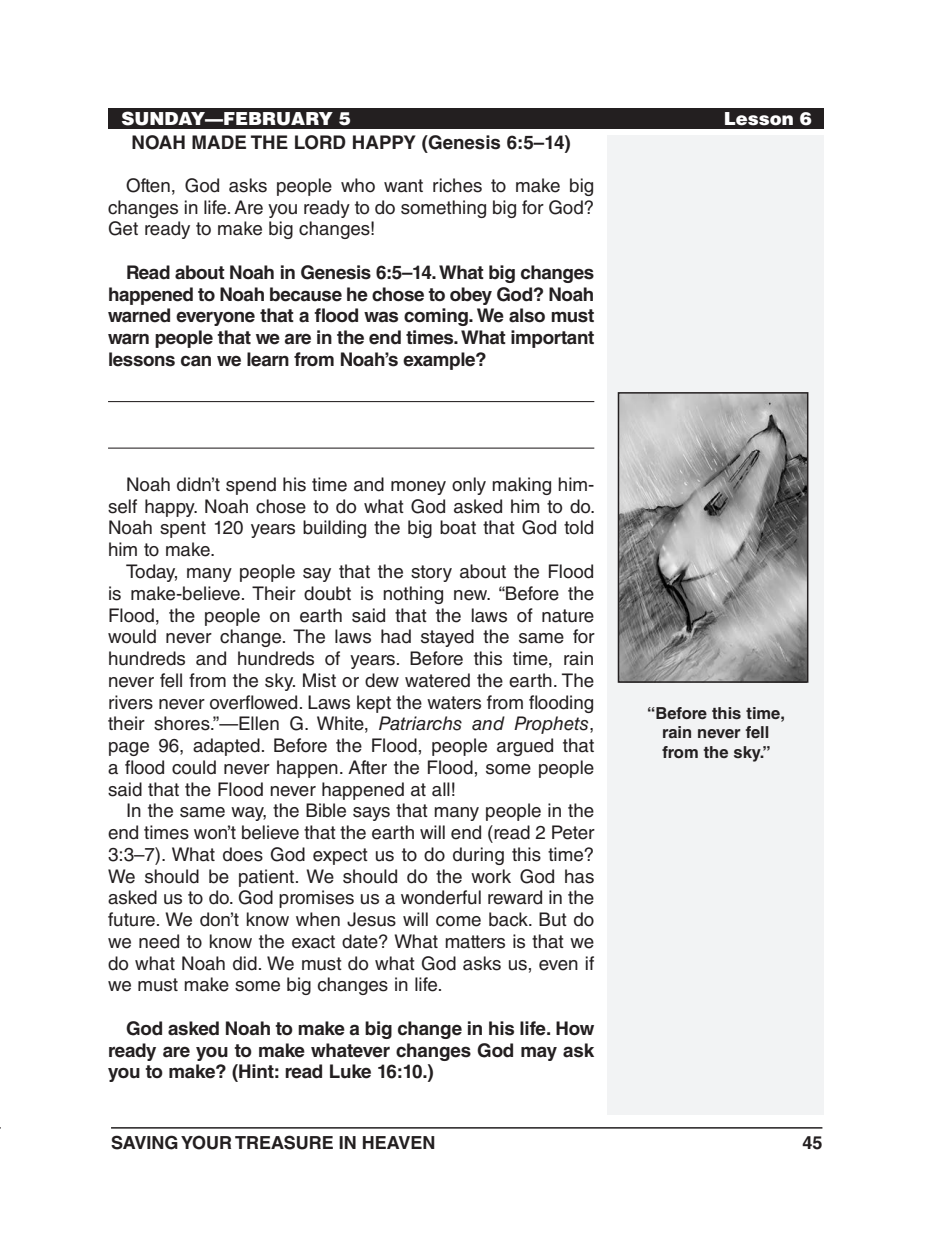
<style>
.page{position:relative;width:932px;height:1256px;background:#fff}
.page>*{position:absolute;margin:0;border:0;box-sizing:border-box;transform-origin:0 0}
.Body_Text{font:18.75px/21.8px "Helvetica LT Std";color:#231f20;text-align:justify}
.Body_Text_Bold_Space{font:700 18.75px/21.8px "Helvetica LT Std";letter-spacing:-.02em;color:#231f20;text-align:justify}
.Body_Text_Bold_Space-2{font:18.75px/21.8px "Helvetica LT Std";color:#231f20;text-align:justify}
.Body_Text_SpaceBefor{font:18.75px/21.8px "Helvetica LT Std";color:#231f20;text-align:justify}
.Subheadings{font:700 18.75px "Helvetica LT Std";color:#231f20}
.t1{font:700 18px "Helvetica LT Std";color:#231f20}
.Running_Head_-_Right{font:900 18px "Helvetica LT Std";color:#fff}
.Image_Captions{font:700 16.5px "Helvetica LT Std";color:#231f20}
.s1{font-style:italic}
</style>
<div class="page">
<hr style="left:111px;top:1127px;width:711px;height:1px;background:#231f20">
<div style="left:608px;top:135px;width:216px;height:979px;background:#f2f3f4"></div>
<div style="left:108px;top:108px;width:716px;height:20px;background:#231f20"></div>
<hr style="left:108px;top:401px;width:486px;height:1px;background:#231f20">
<hr style="left:108px;top:447px;width:486px;height:1px;background:#231f20">
<img style="left:620px;top:395px;width:185px;height:285px">
<div style="left:617px;top:392px;width:191px;height:291px;border:2px solid #231f20"></div>
<p class="Running_Head_-_Right" style="left:122px;top:106px;width:231px">SUNDAY—FEBRUARY 5</p>
<p class="Subheadings" style="left:132px;top:130px;width:440px">NOAH MADE THE LORD HAPPY (Genesis 6:5–14)</p>
<p class="Body_Text_SpaceBefor" style="left:108px;top:174px;width:487px;text-indent:18px">Often, God asks people who want riches to make big changes in life. Are you ready to do something big for God?<br>Get ready to make big changes!</p>
<p class="Body_Text_Bold_Space" style="left:108px;top:261px;width:488px;text-indent:18px">Read about Noah in Genesis 6:5–14. What big changes happened to Noah because he chose to obey God? Noah warned everyone that a flood was coming. We also must warn people that we are in the end times. What important lessons can we learn from Noah’s example?</p>
<p class="Body_Text_Bold_Space-2" style="left:108px;top:473px;width:489px;text-indent:18px">Noah didn’t spend his time and money only making him&shy;self happy. Noah chose to do what God asked him to do.<br>Noah spent 120 years building the big boat that God told him to make.</p>
<p class="Body_Text" style="left:108px;top:560px;width:488px;text-indent:18px">Today, many people say that the story about the Flood is make-believe. Their doubt is nothing new. “Before the Flood, the people on earth said that the laws of nature would never change. The laws had stayed the same for hundreds and hundreds of years. Before this time, rain never fell from the sky. Mist or dew watered the earth. The rivers never overflowed. Laws kept the waters from flooding their shores.”—Ellen G. White, <span class="s1">Patriarchs and Prophets</span>, page 96, adapted. Before the Flood, people argued that a flood could never happen. After the Flood, some people said that the Flood never happened at all!</p>
<p class="Body_Text" style="left:108px;top:800px;width:488px;text-indent:18px">In the same way, the Bible says that many people in the end times won’t believe that the earth will end (read 2 Peter 3:3–7). What does God expect us to do during this time?<br>We should be patient. We should do the work God has asked us to do. God promises us a wonderful reward in the future. We don’t know when Jesus will come back. But do we need to know the exact date? What matters is that we do what Noah did. We must do what God asks us, even if we must make some big changes in life.</p>
<p class="Body_Text_Bold_Space" style="left:108px;top:1017px;width:488px;text-indent:18px">God asked Noah to make a big change in his life. How ready are you to make whatever changes God may ask you to make? (Hint: read Luke 16:10.)</p>
<p class="Running_Head_-_Right" style="left:723px;top:106px;width:90px">Lesson 6</p>
<p class="Image_Captions" style="left:647px;top:702px;width:139px">“Before this time,</p>
<p class="Image_Captions" style="left:662px;top:722px;width:109px">rain never fell</p>
<p class="Image_Captions" style="left:662px;top:741px;width:110px">from the sky.”</p>
<p class="t1" style="left:111px;top:1131px;width:326px">SAVING YOUR TREASURE IN HEAVEN</p>
<p class="t1" style="left:802px;top:1131px;width:22px">45</p>
</div>
